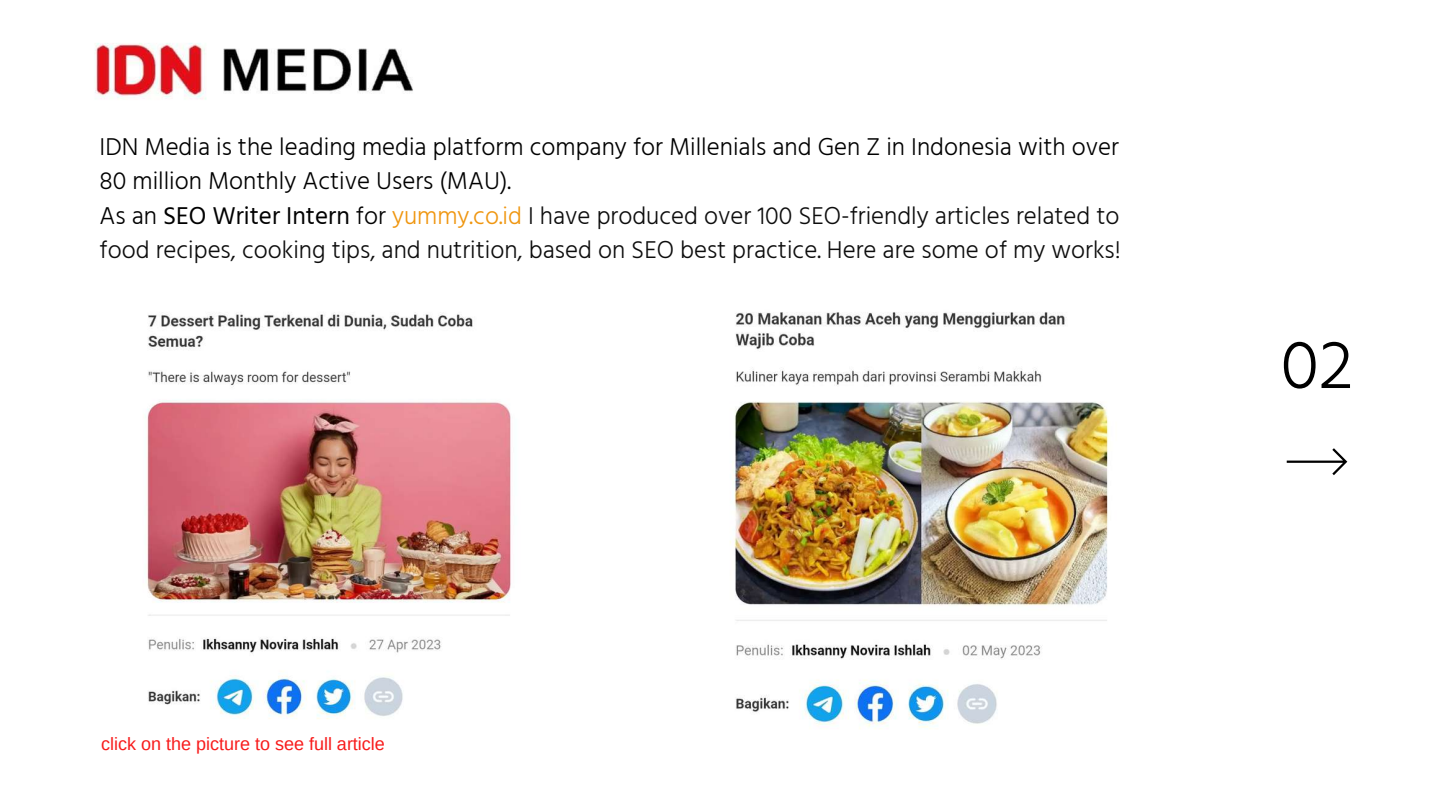
<style>
.page{position:relative;width:1440px;height:810px;background:#fff}
.page>*{position:absolute;margin:0;border:0;box-sizing:border-box;transform-origin:0 0}
.t1{font:300 70px "Hind Guntur";color:#000}
.t2{font:300 25px/34.5px "Hind Guntur";color:#0d0d0d}
.t3{font:18px "Arimo";color:#f81b1b}
.s1{color:#000}
.s2{font-weight:400;color:#000}
.s3{color:#ef9610}
</style>
<div class="page">
<svg style="left:1287px;top:448px;width:60px;height:27px"></svg>
<img style="left:95px;top:43px;width:318px;height:57px">
<img style="left:145px;top:312px;width:366px;height:407px">
<img style="left:730px;top:312px;width:379px;height:417px">
<p class="t2" style="left:100px;top:129px;width:1023px"><span class="s1">IDN Media is the leading media platform company for Millenials and Gen Z in Indonesia with over 80 million Monthly Active Users (MAU).<br>As an</span> <span class="s2">SEO Writer Intern</span> <span class="s1">for</span> <span class="s3">yummy.co.id</span> I have produced over 100 SEO-friendly articles related to food recipes, cooking tips, and nutrition, based on SEO best practice. Here are some of my works!</p>
<p class="t3" style="left:101px;top:733px;width:285px">click on the picture to see full article</p>
<h1 class="t1" style="left:1281px;top:323px;width:74px">02</h1>
</div>
